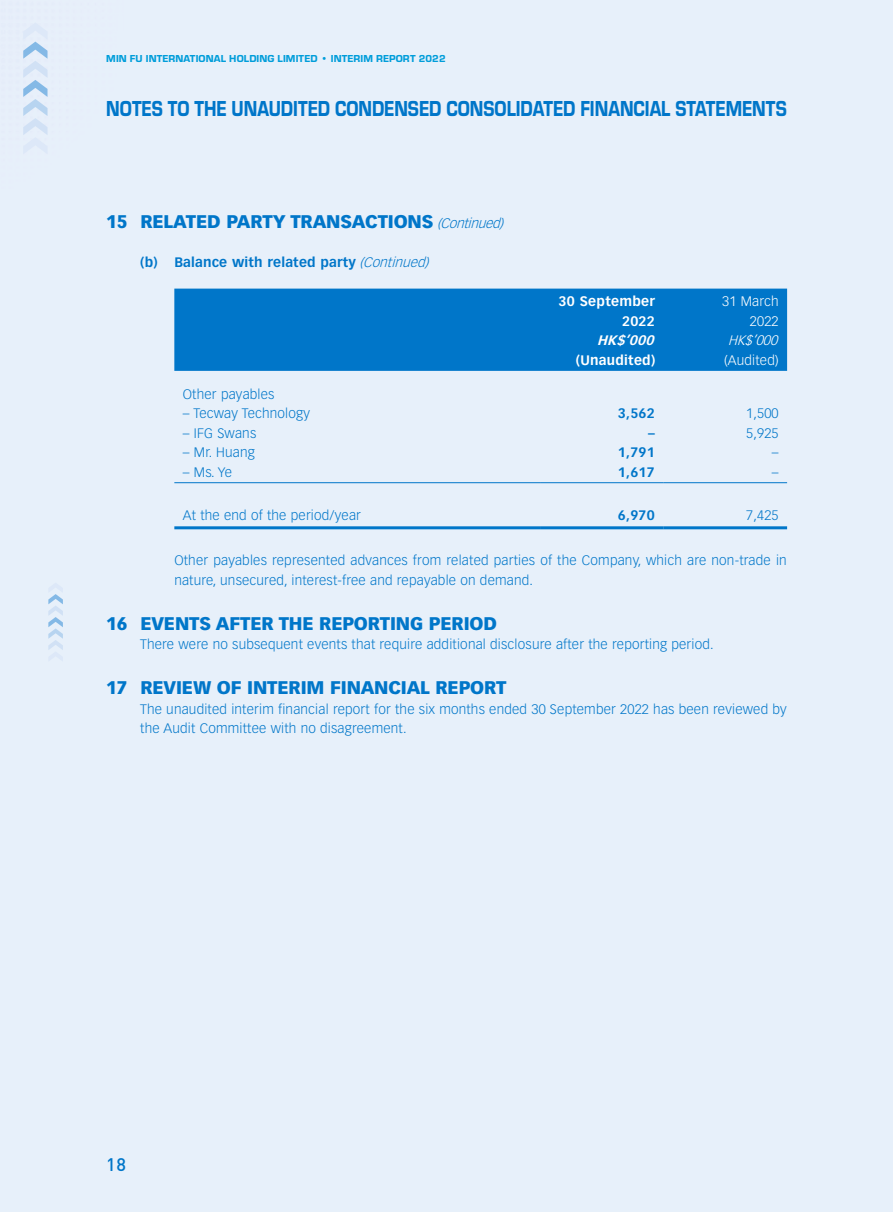
<style>
.page{position:relative;width:893px;height:1212px;background:#e7f0fa}
.page>*{position:absolute;margin:0;border:0;box-sizing:border-box;transform-origin:0 0}
.t1{font:22.5px "Eurostile Hea";color:#0076c9;scale:.8 1}
.Heading_1{font:900 18px "Vectora LT Std";letter-spacing:-.01em;color:#0076c9}
.t2{font:500 18px "DIN Pro";color:#0076c9}
.Body_Text{font:300 13.5px/19.5px "Vectora LT Std";letter-spacing:.015em;color:#0076c9}
.Heading_2{font:700 13.5px "Vectora LT Std";letter-spacing:.015em;color:#0076c9}
.Body_Text-2{font:700 13.5px "Vectora LT Std";letter-spacing:.02em;color:#fff}
.Body_Text-3{font:700 13.5px "Vectora LT Std";letter-spacing:.02em;color:#0076c9}
.Body_Text-4{font:300 13.5px "Vectora LT Std";letter-spacing:.015em;color:#fff}
.Body_Text-5{font:italic 700 13.5px "Vectora LT Std";color:#fff}
.Body_Text-6{font:italic 300 13.5px "Vectora LT Std";color:#fff}
.t3{font:10.5px "Eurostile Hea";letter-spacing:.01em;color:#009dda}
.s1{font-weight:300;font-style:italic;font-size:13.5px}
.s2{font-weight:300;font-style:italic}
</style>
<div class="page">
<div style="left:174px;top:289px;width:613px;height:82px;background:#0076c9"></div>
<hr style="left:174px;top:482px;width:366px;height:1px;background:#0076c9">
<hr style="left:540px;top:482px;width:124px;height:1px;background:#0076c9">
<hr style="left:664px;top:482px;width:123px;height:1px;background:#0076c9">
<hr style="left:174px;top:526px;width:366px;height:3px;background:#0076c9">
<hr style="left:540px;top:526px;width:124px;height:3px;background:#0076c9">
<hr style="left:664px;top:526px;width:123px;height:3px;background:#0076c9">
<p class="t3" style="left:106px;top:51px;width:341px">MIN FU INTERNATIONAL HOLDING LIMITED • INTERIM REPORT 2022</p>
<h1 class="t1" style="left:106px;top:92px;width:852px">NOTES TO THE UNAUDITED CONDENSED CONSOLIDATED FINANCIAL STATEMENTS</h1>
<p class="Heading_1" style="left:106px;top:211px;width:402px">15 RELATED PARTY TRANSACTIONS <span class="s1">(Continued)</span></p>
<p class="Heading_2" style="left:140px;top:254px;width:294px">(b) Balance with related party <span class="s2">(Continued)</span></p>
<p class="Body_Text-2" style="left:559px;top:293px;width:98px">30 September</p>
<p class="Body_Text-2" style="left:622px;top:313px;width:34px">2022</p>
<p class="Body_Text-4" style="left:722px;top:294px;width:58px">31 March</p>
<p class="Body_Text-4" style="left:750px;top:313px;width:30px">2022</p>
<p class="Body_Text-5" style="left:597px;top:332px;width:62px">HK$’000</p>
<p class="Body_Text-6" style="left:728px;top:333px;width:55px">HK$’000</p>
<p class="Body_Text-2" style="left:576px;top:352px;width:81px">(Unaudited)</p>
<p class="Body_Text-4" style="left:724px;top:352px;width:56px">(Audited)</p>
<p class="Body_Text" style="left:183px;top:385px;width:93px">Other payables</p>
<p class="Body_Text" style="left:183px;top:404px;width:129px">– Tecway Technology</p>
<p class="Body_Text-3" style="left:618px;top:405px;width:39px">3,562</p>
<p class="Body_Text" style="left:746px;top:404px;width:34px">1,500</p>
<p class="Body_Text" style="left:183px;top:424px;width:75px">– IFG Swans</p>
<p class="Body_Text-3" style="left:648px;top:425px;width:8px">–</p>
<p class="Body_Text" style="left:746px;top:424px;width:34px">5,925</p>
<p class="Body_Text" style="left:183px;top:443px;width:73px">– Mr. Huang</p>
<p class="Body_Text-3" style="left:618px;top:444px;width:39px">1,791</p>
<p class="Body_Text" style="left:772px;top:443px;width:8px">–</p>
<p class="Body_Text" style="left:183px;top:463px;width:51px">– Ms. Ye</p>
<p class="Body_Text-3" style="left:618px;top:464px;width:39px">1,617</p>
<p class="Body_Text" style="left:772px;top:463px;width:8px">–</p>
<p class="Body_Text" style="left:183px;top:506px;width:180px">At the end of the period/year</p>
<p class="Body_Text-3" style="left:618px;top:507px;width:39px">6,970</p>
<p class="Body_Text" style="left:746px;top:506px;width:34px">7,425</p>
<p class="Body_Text" style="left:174px;top:551px;width:614px">Other payables represented advances from related parties of the Company, which are non-trade in nature, unsecured, interest-free and repayable on demand.</p>
<p class="Heading_1" style="left:106px;top:612px;width:392px">16 EVENTS AFTER THE REPORTING PERIOD</p>
<p class="Body_Text" style="left:140px;top:635px;width:575px">There were no subsequent events that require additional disclosure after the reporting period.</p>
<p class="Heading_1" style="left:106px;top:676px;width:402px">17 REVIEW OF INTERIM FINANCIAL REPORT</p>
<p class="Body_Text" style="left:140px;top:699px;width:648px">The unaudited interim financial report for the six months ended 30 September 2022 has been reviewed by the Audit Committee with no disagreement.</p>
<h2 class="t2" style="left:106px;top:1152px;width:21px">18</h2>
</div>
